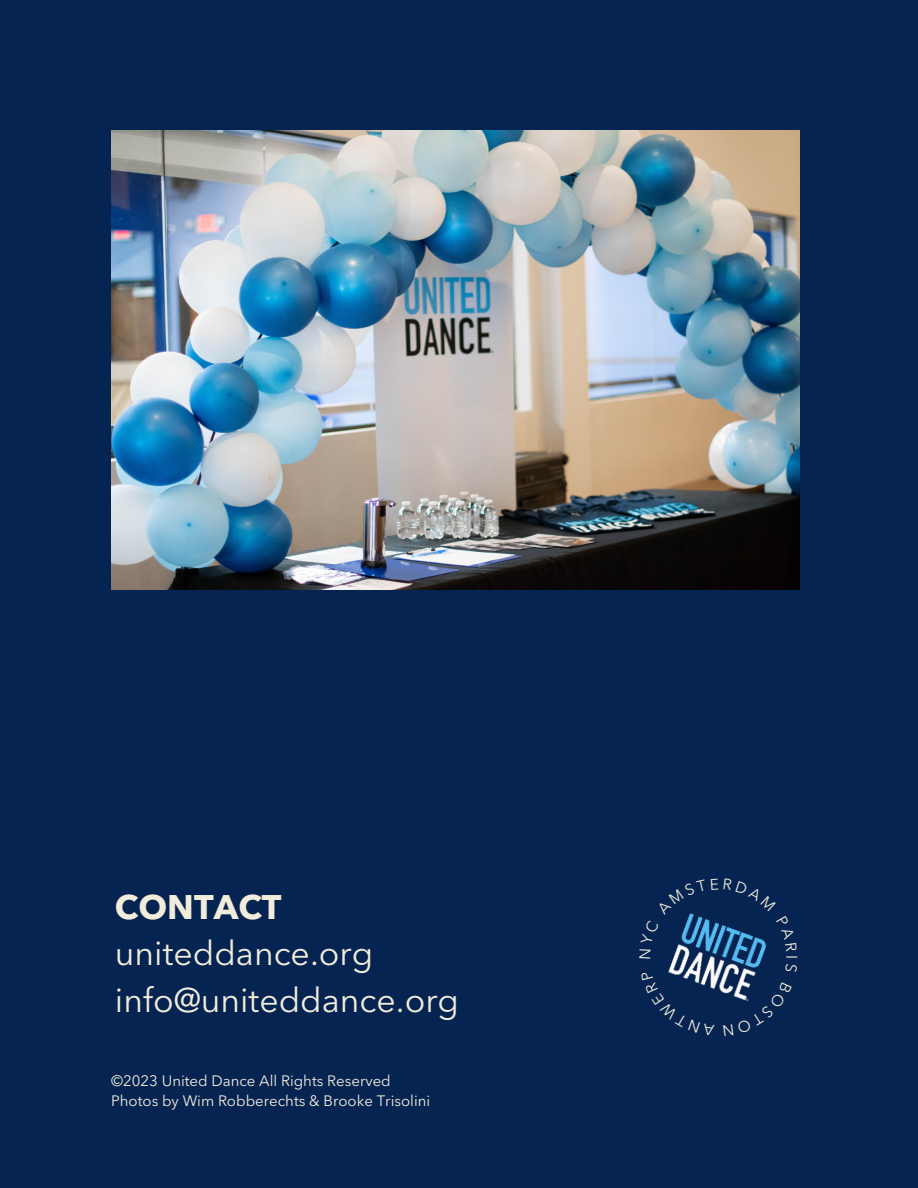
<style>
.page{position:relative;width:918px;height:1188px;background:#062452}
.page>*{position:absolute;margin:0;border:0;box-sizing:border-box;transform-origin:0 0}
.t1{font:33.9px "Avenir Next LT Pro";color:#f2eddb}
.t2{font:700 33.9px "Avenir Next LT Pro";color:#f2eddb}
.t3{font:15.3px "Avenir Next LT Pro";color:#f2eddb}
.t4{font:15px "Avenir Next LT Pro";color:#f2eddb}
</style>
<div class="page">
<img style="left:111px;top:131px;width:689px;height:459px">
<svg style="left:668px;top:913px;width:98px;height:89px"></svg>
<p class="t2" style="left:115px;top:893px;width:168px">CONTACT</p>
<p class="t1" style="left:115px;top:940px;width:260px">uniteddance.org</p>
<p class="t1" style="left:115px;top:987px;width:346px">info@uniteddance.org</p>
<p class="t4" style="left:111px;top:1075px;width:281px">©2023 United Dance All Rights Reserved</p>
<p class="t4" style="left:111px;top:1095px;width:321px">Photos by Wim Robberechts &amp; Brooke Trisolini</p>
<p class="t3" style="left:798px;top:955px;width:6px;rotate:90deg">I</p>
</div>
